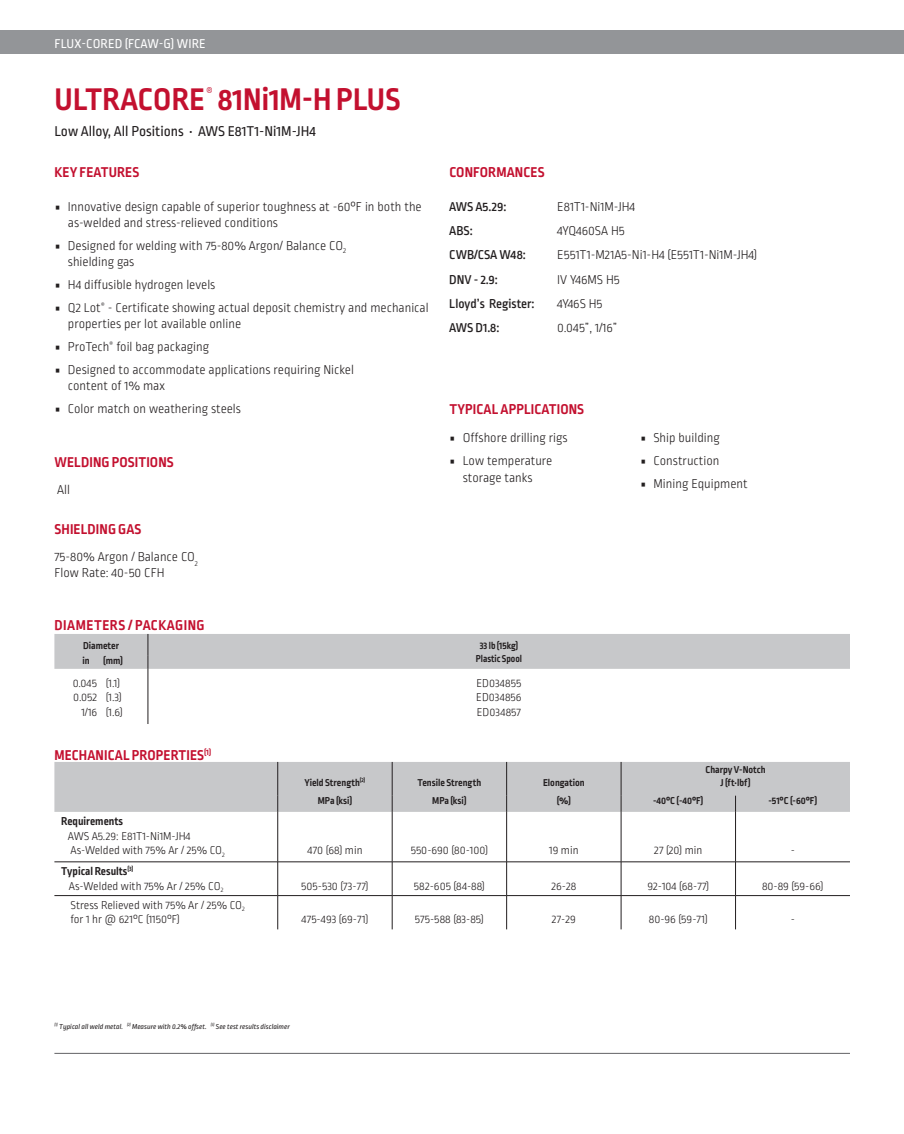
<style>
.page{position:relative;width:904px;height:1134px;background:#fff}
.page>*{position:absolute;margin:0;border:0;box-sizing:border-box;transform-origin:0 0}
.t1{font:700 33px "Ropa Sans Pro";letter-spacing:.005em;color:#c3102f}
.t2{font:700 15px "Ropa Sans Pro";letter-spacing:.01em;color:#c3102f}
.t3{font:15px "Ropa Sans Pro";color:#231f20}
.t4{font:700 15px "Ropa Sans Pro";letter-spacing:.035em;color:#c3102f}
.t5{font:300 13.95px "Ropa Sans Pro";color:#c3102f}
.t6{font:300 13.5px/16.2px "Ropa Sans Pro";color:#231f20}
.t7{font:500 13.5px "Ropa Sans Pro";color:#231f20}
.t8{font:13.5px "Ropa Sans Pro";letter-spacing:.01em;color:#fff}
.t9{font:300 12px/14.4px "Ropa Sans Pro";color:#231f20}
.t10{font:700 12px "Ropa Sans Pro";color:#231f20}
.t11{font:700 10.5px/12.6px "Ropa Sans Pro";color:#231f20;text-align:center}
.t12{font:700 10.5px/12.6px "Ropa Sans Pro";color:#231f20;text-align:center;scale:.95 1}
.t13{font:italic 7.5px "Ropa Sans Pro";color:#231f20}
.s1{font-family:"Titillium"}
.s2{font-weight:700}
</style>
<div class="page">
<div style="left:0;top:30px;width:904px;height:24px;background:#939598"></div>
<hr style="left:54px;top:1053px;width:796px;height:1px;background:#636366">
<div style="left:54px;top:634px;width:796px;height:35px;background:#c7c8ca"></div>
<hr style="left:148px;top:669px;width:1px;height:55px;background:#231f20">
<div style="left:54px;top:762px;width:796px;height:50px;background:#c7c8ca"></div>
<hr style="left:277px;top:812px;width:1px;height:50px;background:#231f20">
<hr style="left:392px;top:812px;width:1px;height:50px;background:#231f20">
<hr style="left:506px;top:812px;width:1px;height:50px;background:#231f20">
<hr style="left:621px;top:812px;width:1px;height:50px;background:#231f20">
<hr style="left:735px;top:812px;width:1px;height:50px;background:#231f20">
<hr style="left:54px;top:862px;width:224px;height:1px;background:#231f20">
<hr style="left:278px;top:862px;width:114px;height:1px;background:#231f20">
<hr style="left:277px;top:862px;width:1px;height:33px;background:#231f20">
<hr style="left:392px;top:862px;width:115px;height:1px;background:#231f20">
<hr style="left:392px;top:862px;width:1px;height:33px;background:#231f20">
<hr style="left:507px;top:862px;width:114px;height:1px;background:#231f20">
<hr style="left:506px;top:862px;width:1px;height:33px;background:#231f20">
<hr style="left:621px;top:862px;width:115px;height:1px;background:#231f20">
<hr style="left:621px;top:862px;width:1px;height:33px;background:#231f20">
<hr style="left:736px;top:862px;width:114px;height:1px;background:#231f20">
<hr style="left:735px;top:862px;width:1px;height:33px;background:#231f20">
<hr style="left:54px;top:895px;width:224px;height:1px;background:#231f20">
<hr style="left:278px;top:895px;width:114px;height:1px;background:#231f20">
<hr style="left:277px;top:896px;width:1px;height:33px;background:#231f20">
<hr style="left:392px;top:895px;width:115px;height:1px;background:#231f20">
<hr style="left:392px;top:896px;width:1px;height:33px;background:#231f20">
<hr style="left:507px;top:895px;width:114px;height:1px;background:#231f20">
<hr style="left:506px;top:896px;width:1px;height:33px;background:#231f20">
<hr style="left:621px;top:895px;width:115px;height:1px;background:#231f20">
<hr style="left:621px;top:896px;width:1px;height:33px;background:#231f20">
<hr style="left:736px;top:895px;width:114px;height:1px;background:#231f20">
<hr style="left:735px;top:896px;width:1px;height:33px;background:#231f20">
<p class="t8" style="left:54px;top:36px;width:153px">FLUX-CORED (FCAW-G) WIRE</p>
<h1 class="t1" style="left:55px;top:80px;width:348px">ULTRACORE 81Ni1M-H PLUS</h1>
<p class="t5" style="left:206px;top:85px;width:9px">®</p>
<p class="t3" style="left:54px;top:123px;width:263px">Low Alloy, All Positions • AWS E81T1-Ni1M-JH4</p>
<p class="t2" style="left:54px;top:163px;width:86px">KEY FEATURES</p>
<p class="t6" style="left:68px;top:199px;width:355px;text-indent:-14px"><span class="s1">•</span> Innovative design capable of superior toughness at -60°F in both the as-welded and stress-relieved conditions</p>
<p class="t6" style="left:68px;top:238px;width:280px;text-indent:-14px"><span class="s1">•</span> Designed for welding with 75-80% Argon/ Balance CO<sub>2 </sub>shielding gas</p>
<p class="t6" style="left:54px;top:277px;width:162px"><span class="s1">•</span> H4 diffusible hydrogen levels</p>
<p class="t6" style="left:68px;top:300px;width:362px;text-indent:-13px"><span class="s1">•</span> Q2 Lot<sup>®</sup> - Certificate showing actual deposit chemistry and mechanical properties per lot available online</p>
<p class="t6" style="left:54px;top:340px;width:156px"><span class="s1">•</span> ProTech<sup>®</sup> foil bag packaging</p>
<p class="t6" style="left:68px;top:363px;width:288px;text-indent:-14px"><span class="s1">•</span> Designed to accommodate applications requiring Nickel content of 1% max</p>
<p class="t6" style="left:54px;top:402px;width:188px"><span class="s1">•</span> Color match on weathering steels</p>
<p class="t2" style="left:54px;top:454px;width:121px">WELDING POSITIONS</p>
<p class="t6" style="left:57px;top:483px;width:14px">All</p>
<p class="t2" style="left:54px;top:521px;width:88px">SHIELDING GAS</p>
<p class="t6" style="left:54px;top:550px;width:145px">75-80% Argon / Balance CO<sub>2<br></sub>Flow Rate: 40-50 CFH</p>
<p class="t2" style="left:449px;top:163px;width:97px">CONFORMANCES</p>
<p class="t7" style="left:449px;top:199px;width:59px">AWS A5.29:</p>
<p class="t6" style="left:557px;top:199px;width:79px">E81T1-Ni1M-JH4</p>
<p class="t7" style="left:449px;top:223px;width:25px">ABS:</p>
<p class="t6" style="left:557px;top:223px;width:69px">4YQ460SA H5</p>
<p class="t7" style="left:449px;top:248px;width:78px">CWB/CSA W48:</p>
<p class="t6" style="left:557px;top:248px;width:201px">E551T1-M21A5-Ni1-H4 (E551T1-Ni1M-JH4)</p>
<p class="t7" style="left:449px;top:272px;width:50px">DNV - 2.9:</p>
<p class="t6" style="left:557px;top:272px;width:64px">IV Y46MS H5</p>
<p class="t7" style="left:449px;top:296px;width:87px">Lloyd’s Register:</p>
<p class="t6" style="left:557px;top:296px;width:47px">4Y46S H5</p>
<p class="t7" style="left:449px;top:320px;width:52px">AWS D1.8:</p>
<p class="t6" style="left:557px;top:321px;width:61px">0.045”, 1/16”</p>
<p class="t2" style="left:449px;top:401px;width:136px">TYPICAL APPLICATIONS</p>
<p class="t6" style="left:449px;top:431px;width:120px"><span class="s1">•</span> Offshore drilling rigs</p>
<p class="t6" style="left:449px;top:454px;width:105px;text-align:center"><span class="s1">•</span> Low temperature storage tanks</p>
<p class="t6" style="left:640px;top:431px;width:81px"><span class="s1">•</span> Ship building</p>
<p class="t6" style="left:640px;top:454px;width:81px"><span class="s1">•</span> Construction</p>
<p class="t6" style="left:640px;top:477px;width:109px"><span class="s1">•</span> Mining Equipment</p>
<p class="t4" style="left:54px;top:616px;width:152px">DIAMETERS / PACKAGING</p>
<p class="t11" style="left:83px;top:640px;width:38px">Diameter</p>
<p class="t12" style="left:476px;top:640px;width:50px">33 lb (15kg)<br>Plastic Spool</p>
<p class="t11" style="left:83px;top:655px;width:9px">in</p>
<p class="t11" style="left:103px;top:655px;width:21px">(mm)</p>
<p class="t9" style="left:73px;top:677px;width:26px;text-align:right">0.045<br>0.052<br>1/16</p>
<p class="t9" style="left:106px;top:677px;width:18px">(1.1) (1.3) (1.6)</p>
<p class="t9" style="left:476px;top:677px;width:47px;text-align:justify">ED034855<br>ED034856<br>ED034857</p>
<p class="t2" style="left:54px;top:747px;width:158px">MECHANICAL PROPERTIES<sup>(1)</sup></p>
<p class="t11" style="left:305px;top:776px;width:62px">Yield Strength<sup>(2)</sup></p>
<p class="t11" style="left:418px;top:776px;width:65px">Tensile Strength</p>
<p class="t11" style="left:543px;top:776px;width:43px">Elongation</p>
<p class="t11" style="left:705px;top:764px;width:62px">Charpy V-Notch<br>J (ft•lbf)</p>
<p class="t10" style="left:61px;top:815px;width:63px">Requirements</p>
<p class="t9" style="left:68px;top:829px;width:159px">AWS A5.29: E81T1-Ni1M-JH4<br>As-Welded with 75% Ar / 25% CO<sub>2</sub></p>
<p class="t9" style="left:69px;top:865px;width:156px;text-indent:-8px"><span class="s2">Typical Results</span><sup>(3)<br></sup>As-Welded with 75% Ar / 25% CO<sub>2</sub></p>
<p class="t9" style="left:71px;top:899px;width:176px">Stress Relieved with 75% Ar / 25% CO<sub>2 </sub>for 1 hr @ 621°C (1150°F)</p>
<p class="t11" style="left:318px;top:795px;width:36px">MPa (ksi)</p>
<p class="t11" style="left:432px;top:795px;width:36px">MPa (ksi)</p>
<p class="t11" style="left:557px;top:795px;width:16px">(%)</p>
<p class="t11" style="left:653px;top:795px;width:52px">-40°C (-40°F)</p>
<p class="t11" style="left:768px;top:795px;width:50px">-51°C (-60°F)</p>
<p class="t9" style="left:307px;top:844px;width:57px">470 (68) min</p>
<p class="t9" style="left:411px;top:844px;width:79px">550-690 (80-100)</p>
<p class="t9" style="left:549px;top:844px;width:31px">19 min</p>
<p class="t9" style="left:654px;top:844px;width:50px">27 (20) min</p>
<p class="t9" style="left:791px;top:844px;width:6px">-</p>
<p class="t9" style="left:301px;top:879px;width:69px">505-530 (73-77)</p>
<p class="t9" style="left:414px;top:879px;width:73px">582-605 (84-88)</p>
<p class="t9" style="left:551px;top:879px;width:26px">26-28</p>
<p class="t9" style="left:647px;top:879px;width:63px">92-104 (68-77)</p>
<p class="t9" style="left:762px;top:879px;width:63px">80-89 (59-66)</p>
<p class="t9" style="left:302px;top:913px;width:68px">475-493 (69-71)</p>
<p class="t9" style="left:415px;top:913px;width:70px">575-588 (83-85)</p>
<p class="t9" style="left:552px;top:913px;width:25px">27-29</p>
<p class="t9" style="left:649px;top:913px;width:60px">80-96 (59-71)</p>
<p class="t9" style="left:791px;top:913px;width:6px">-</p>
<p class="t13" style="left:54px;top:1022px;width:237px"><sup>(1)</sup> Typical all weld metal. <sup>(2)</sup> Measure with 0.2% offset. <sup>(3)</sup> See test results disclaimer</p>
</div>
